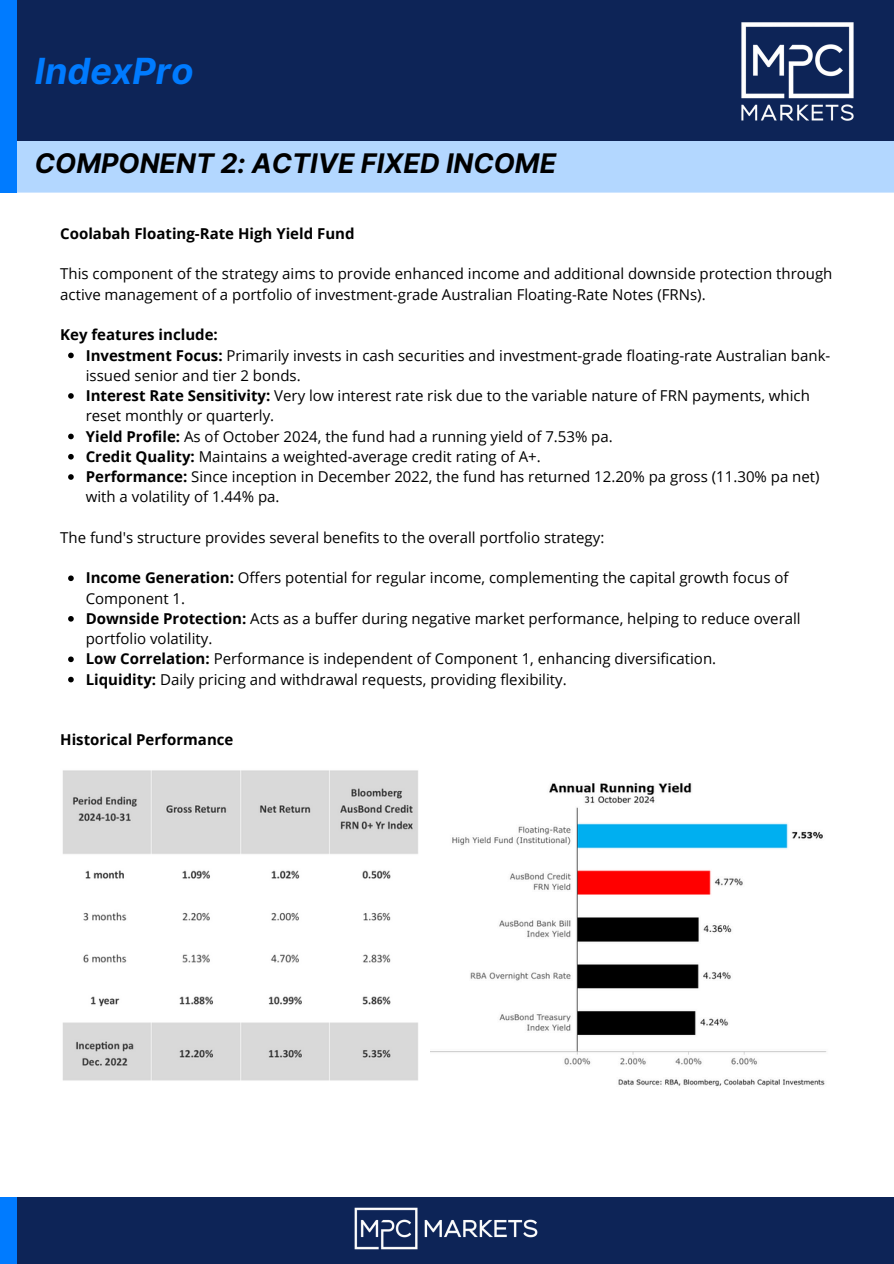
<style>
.page{position:relative;width:894px;height:1264px;background:#fff}
.page>*{position:absolute;margin:0;border:0;box-sizing:border-box;transform-origin:0 0}
.t1{font:italic 700 36px "Inter";color:#007bff}
.t2{font:italic 700 27px "Inter";color:#000}
.t3{font:15px/20.2px "Open Sans";color:#000}
.t4{font:700 15px "Open Sans";color:#000}
.s1{font-weight:700}
</style>
<div class="page">
<div style="left:0;top:1197px;width:893px;height:66px;background:#0d2457"></div>
<div style="left:0;top:1197px;width:17px;height:66px;background:#007bff"></div>
<div style="left:17px;top:140px;width:876px;height:53px;background:#b3d7ff"></div>
<div style="left:0;top:0;width:893px;height:140px;background:#0d2457"></div>
<div style="left:0;top:0;width:17px;height:193px;background:#007bff"></div>
<img style="left:62px;top:770px;width:356px;height:311px">
<img style="left:430px;top:783px;width:397px;height:304px">
<img style="left:741px;top:22px;width:113px;height:99px">
<img style="left:354px;top:1207px;width:184px;height:43px">
<svg style="left:68px;top:352px;width:6px;height:6px"></svg>
<svg style="left:68px;top:393px;width:6px;height:6px"></svg>
<svg style="left:68px;top:433px;width:6px;height:6px"></svg>
<svg style="left:68px;top:454px;width:6px;height:5px"></svg>
<svg style="left:68px;top:474px;width:6px;height:6px"></svg>
<svg style="left:68px;top:575px;width:6px;height:6px"></svg>
<svg style="left:68px;top:616px;width:6px;height:5px"></svg>
<svg style="left:68px;top:656px;width:6px;height:6px"></svg>
<svg style="left:68px;top:676px;width:6px;height:6px"></svg>
<p class="t1" style="left:35px;top:50px;width:160px">IndexPro</p>
<h1 class="t2" style="left:35px;top:147px;width:522px">COMPONENT 2: ACTIVE FIXED INCOME</h1>
<p class="t4" style="left:60px;top:223px;width:296px">Coolabah Floating-Rate High Yield Fund</p>
<p class="t3" style="left:60px;top:263px;width:773px">This component of the strategy aims to provide enhanced income and additional downside protection through active management of a portfolio of investment-grade Australian Floating-Rate Notes (FRNs).</p>
<h2 class="t4" style="left:60px;top:324px;width:159px">Key features include:</h2>
<h3 class="t3" style="left:86px;top:344px;width:746px"><span class="s1">Investment Focus:</span> Primarily invests in cash securities and investment-grade floating-rate Australian bank&shy;issued senior and tier 2 bonds.</h3>
<p class="t3" style="left:86px;top:385px;width:725px"><span class="s1">Interest Rate Sensitivity:</span> Very low interest rate risk due to the variable nature of FRN payments, which reset monthly or quarterly.</p>
<h3 class="t3" style="left:86px;top:425px;width:528px"><span class="s1">Yield Profile:</span> As of October 2024, the fund had a running yield of 7.53% pa.</h3>
<p class="t3" style="left:86px;top:446px;width:456px"><span class="s1">Credit Quality:</span> Maintains a weighted-average credit rating of A+.</p>
<p class="t3" style="left:86px;top:466px;width:735px"><span class="s1">Performance:</span> Since inception in December 2022, the fund has returned 12.20% pa gross (11.30% pa net) with a volatility of 1.44% pa.</p>
<p class="t3" style="left:60px;top:527px;width:545px">The fund's structure provides several benefits to the overall portfolio strategy:</p>
<p class="t3" style="left:86px;top:567px;width:704px"><span class="s1">Income Generation:</span> Offers potential for regular income, complementing the capital growth focus of<br>Component 1.</p>
<p class="t3" style="left:86px;top:608px;width:716px"><span class="s1">Downside Protection:</span> Acts as a buffer during negative market performance, helping to reduce overall portfolio volatility.</p>
<p class="t3" style="left:86px;top:648px;width:631px"><span class="s1">Low Correlation:</span> Performance is independent of Component 1, enhancing diversification.</p>
<p class="t3" style="left:86px;top:668px;width:482px"><span class="s1">Liquidity:</span> Daily pricing and withdrawal requests, providing flexibility.</p>
<p class="t4" style="left:60px;top:729px;width:175px">Historical Performance</p>
</div>
